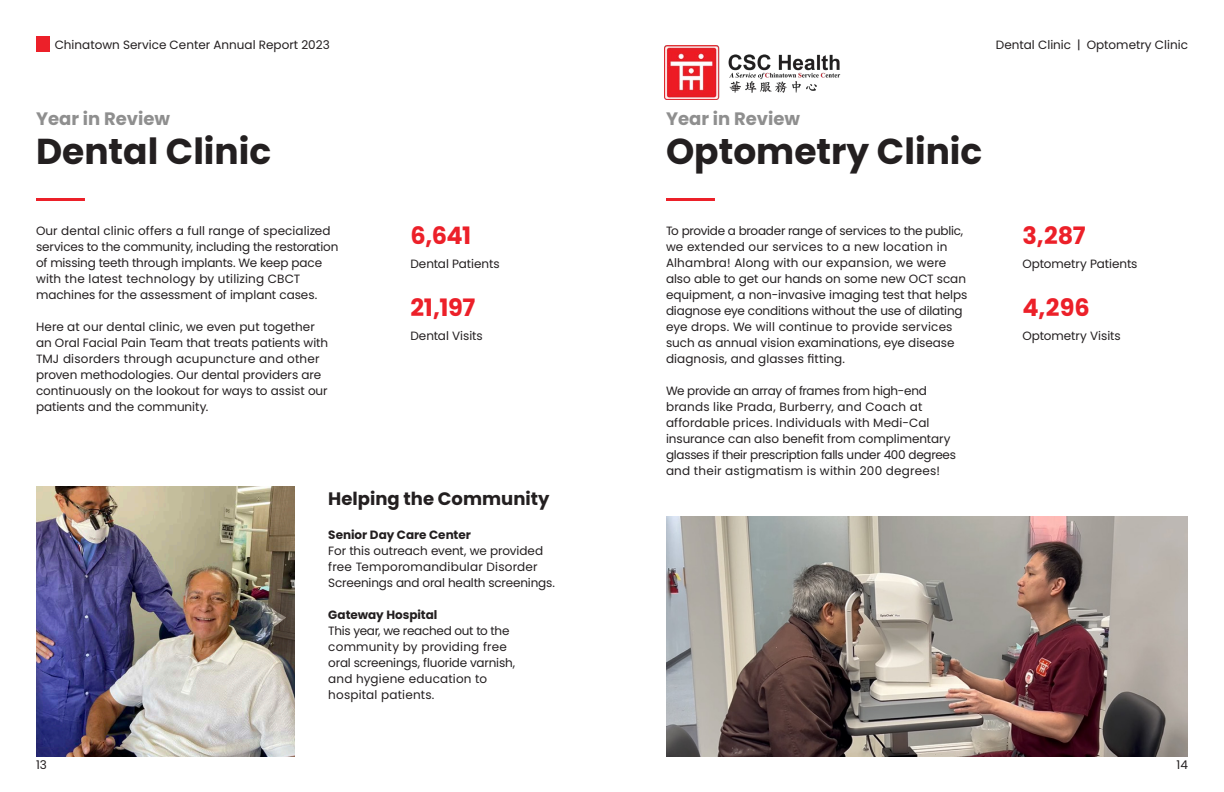
<style>
.page{position:relative;width:1224px;height:792px;background:#fff}
.page>*{position:absolute;margin:0;border:0;box-sizing:border-box;transform-origin:0 0}
.Titles_Poppins_Bold_36pt{font:700 36px "Poppins";color:#231f20}
.t1{font:700 24px "Poppins";letter-spacing:-.005em;color:#ec2029}
.t2{font:700 18px "Poppins";color:#8f8f8f}
.t3{font:700 18px "Poppins";color:#231f20}
.t4{font:12px/16px "Poppins";letter-spacing:-.005em;color:#231f20}
.t5{font:700 12px "Poppins";color:#231f20}
</style>
<div class="page">
<div style="left:36px;top:36px;width:14px;height:16px;background:#ec2029"></div>
<hr style="left:36px;top:198px;width:49px;height:3px;background:#ec2029">
<img style="left:36px;top:486px;width:259px;height:270px">
<hr style="left:666px;top:198px;width:49px;height:3px;background:#ec2029">
<img style="left:666px;top:516px;width:521px;height:240px">
<img style="left:665px;top:45px;width:176px;height:54px">
<p class="t4" style="left:55px;top:36px;width:277px">Chinatown Service Center Annual Report 2023</p>
<p class="t4" style="left:996px;top:36px;width:194px">Dental Clinic | Optometry Clinic</p>
<p class="t2" style="left:36px;top:108px;width:136px">Year in Review</p>
<p class="t2" style="left:666px;top:108px;width:136px">Year in Review</p>
<p class="Titles_Poppins_Bold_36pt" style="left:36px;top:130px;width:237px">Dental Clinic</p>
<p class="Titles_Poppins_Bold_36pt" style="left:666px;top:130px;width:318px">Optometry Clinic</p>
<p class="t4" style="left:36px;top:223px;width:304px">Our dental clinic offers a full range of specialized services to the community, including the restoration of missing teeth through implants. We keep pace with the latest technology by utilizing CBCT machines for the assessment of implant cases.</p>
<p class="t4" style="left:36px;top:319px;width:294px">Here at our dental clinic, we even put together an Oral Facial Pain Team that treats patients with TMJ disorders through acupuncture and other proven methodologies. Our dental providers are continuously on the lookout for ways to assist our patients and the community.</p>
<p class="t1" style="left:410px;top:222px;width:62px">6,641</p>
<p class="t4" style="left:410px;top:256px;width:91px">Dental Patients</p>
<p class="t1" style="left:410px;top:294px;width:67px">21,197</p>
<p class="t4" style="left:410px;top:328px;width:74px">Dental Visits</p>
<p class="t4" style="left:666px;top:223px;width:303px">To provide a broader range of services to the public, we extended our services to a new location in Alhambra! Along with our expansion, we were also able to get our hands on some new OCT scan equipment, a non-invasive imaging test that helps diagnose eye conditions without the use of dilating eye drops. We will continue to provide services such as annual vision examinations, eye disease diagnosis, and glasses fitting.</p>
<p class="t4" style="left:666px;top:383px;width:292px">We provide an array of frames from high-end brands like Prada, Burberry, and Coach at affordable prices. Individuals with Medi-Cal insurance can also benefit from complimentary glasses if their prescription falls under 400 degrees and their astigmatism is within 200 degrees!</p>
<p class="t1" style="left:1022px;top:222px;width:65px">3,287</p>
<p class="t4" style="left:1022px;top:256px;width:117px">Optometry Patients</p>
<p class="t1" style="left:1022px;top:294px;width:69px">4,296</p>
<p class="t4" style="left:1022px;top:328px;width:100px">Optometry Visits</p>
<p class="t3" style="left:328px;top:488px;width:223px">Helping the Community</p>
<p class="t5" style="left:328px;top:528px;width:144px">Senior Day Care Center</p>
<p class="t4" style="left:328px;top:543px;width:228px">For this outreach event, we provided free Temporomandibular Disorder<br>Screenings and oral health screenings.</p>
<p class="t5" style="left:328px;top:608px;width:111px">Gateway Hospital</p>
<p class="t4" style="left:328px;top:623px;width:188px">This year, we reached out to the community by providing free oral screenings, fluoride varnish, and hygiene education to hospital patients.</p>
<p class="t4" style="left:36px;top:756px;width:12px">13</p>
<p class="t4" style="left:1177px;top:756px;width:13px">14</p>
</div>
